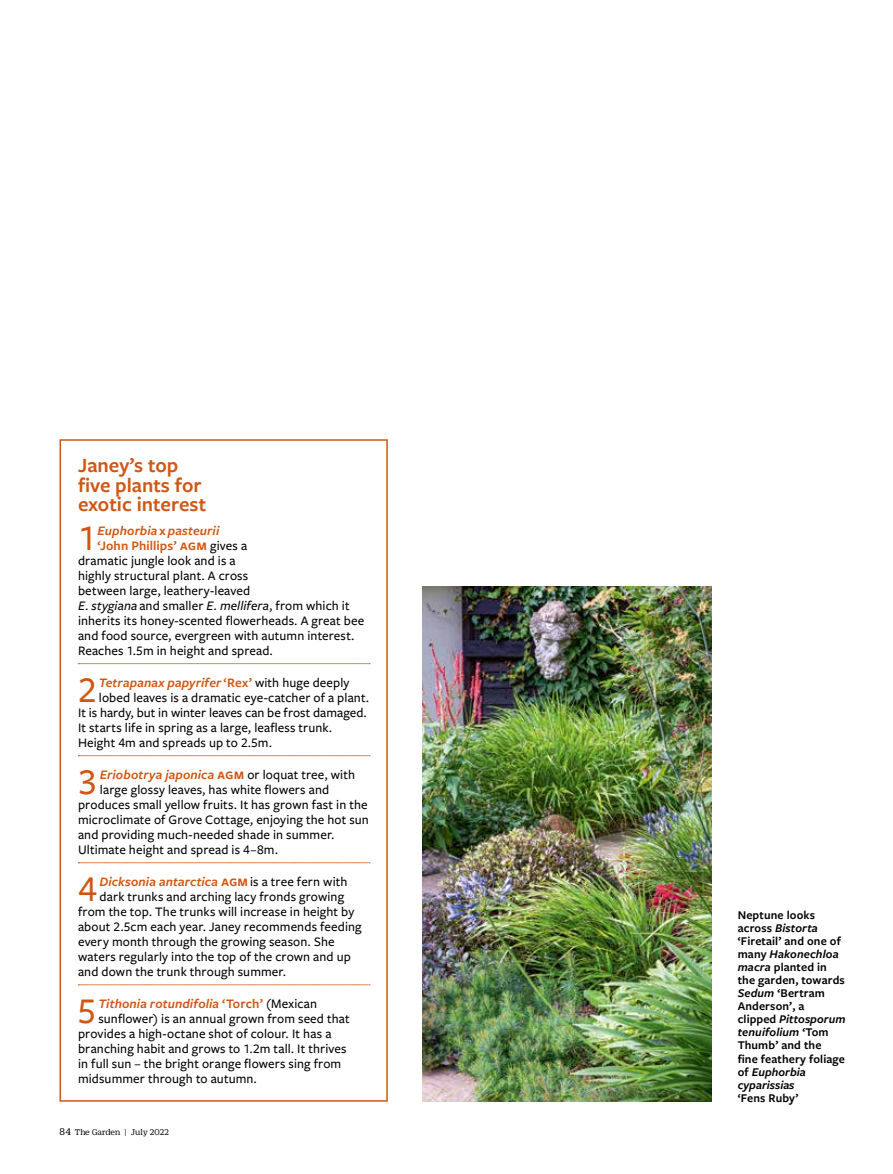
<style>
.page{position:relative;width:893px;height:1174px;background:#fff}
.page>*{position:absolute;margin:0;border:0;box-sizing:border-box;transform-origin:0 0}
.t1{font:500 37.5px "Freight Sans Pro";color:#cf5715}
.t2{font:600 21px/19.5px "Freight Sans Pro";color:#cf5715}
.t3{font:500 13.5px "Freight Sans Pro";letter-spacing:.01em;color:#000}
.t4{font:italic 600 13.5px "Freight Sans Pro";letter-spacing:.01em;color:#cf5715}
.t5{font:600 13.5px "Freight Sans Pro";letter-spacing:.005em;color:#cf5715}
.t6{font:600 12.3px/13px "Freight Sans Pro";letter-spacing:.01em;color:#000}
.t7{font:9px "Duplicate Ionic";letter-spacing:.005em;color:#000}
.s1{font-style:normal}
.s2{font-size:15.6px}
.s3{font-weight:500;color:#000}
.s4{font-style:italic}
.s5{font-weight:500;font-style:normal;color:#000}
.s6{font-style:normal;font-size:15.6px}
.s7{font-size:10.5px}
</style>
<div class="page">
<img style="left:422px;top:587px;width:290px;height:514px">
<svg style="left:78px;top:663px;width:292px;height:1px"></svg>
<svg style="left:78px;top:755px;width:292px;height:1px"></svg>
<svg style="left:78px;top:862px;width:292px;height:1px"></svg>
<svg style="left:78px;top:984px;width:292px;height:1px"></svg>
<div style="left:60px;top:439px;width:328px;height:662px;border:2px solid #cf5715"></div>
<h2 class="t2" style="left:78px;top:455px;width:130px">Janey’s top five plants for exotic interest</h2>
<h1 class="t1" style="left:78px;top:512px;width:20px">1</h1>
<p class="t4" style="left:98px;top:521px;width:123px">Euphorbia <span class="s1">x</span> pasteurii</p>
<p class="t5" style="left:98px;top:536px;width:151px">‘John Phillips’ <span class="s2">agm</span> <span class="s3">gives a</span></p>
<p class="t3" style="left:78px;top:551px;width:159px">dramatic jungle look and is a</p>
<p class="t3" style="left:78px;top:566px;width:172px">highly structural plant. A cross</p>
<p class="t3" style="left:78px;top:581px;width:174px">between large, leathery-leaved</p>
<p class="t3" style="left:78px;top:596px;width:273px"><span class="s4">E</span>. <span class="s4">stygiana</span> and smaller <span class="s4">E</span>. <span class="s4">mellifera</span>, from which it</p>
<p class="t3" style="left:78px;top:611px;width:288px">inherits its honey-scented flowerheads. A great bee</p>
<p class="t3" style="left:78px;top:626px;width:278px">and food source, evergreen with autumn interest.</p>
<p class="t3" style="left:78px;top:641px;width:196px">Reaches 1.5m in height and spread.</p>
<h1 class="t1" style="left:78px;top:664px;width:20px">2</h1>
<p class="t4" style="left:99px;top:673px;width:252px">Tetrapanax papyrifer <span class="s1">‘Rex’</span> <span class="s5">with huge deeply</span></p>
<p class="t3" style="left:99px;top:688px;width:272px">lobed leaves is a dramatic eye-catcher of a plant.</p>
<p class="t3" style="left:78px;top:703px;width:290px">It is hardy, but in winter leaves can be frost damaged.</p>
<p class="t3" style="left:78px;top:718px;width:256px">It starts life in spring as a large, leafless trunk.</p>
<p class="t3" style="left:78px;top:733px;width:196px">Height 4m and spreads up to 2.5m.</p>
<h1 class="t1" style="left:78px;top:756px;width:20px">3</h1>
<p class="t4" style="left:100px;top:765px;width:257px">Eriobotrya japonica <span class="s6">agm</span> <span class="s5">or loquat tree, with</span></p>
<p class="t3" style="left:100px;top:780px;width:231px">large glossy leaves, has white flowers and</p>
<p class="t3" style="left:78px;top:795px;width:291px">produces small yellow fruits. It has grown fast in the</p>
<p class="t3" style="left:78px;top:810px;width:292px">microclimate of Grove Cottage, enjoying the hot sun</p>
<p class="t3" style="left:78px;top:825px;width:258px">and providing much-needed shade in summer.</p>
<p class="t3" style="left:78px;top:840px;width:202px">Ultimate height and spread is 4–8m.</p>
<h1 class="t1" style="left:78px;top:863px;width:20px">4</h1>
<p class="t4" style="left:100px;top:872px;width:249px">Dicksonia antarctica <span class="s6">agm</span><span class="s5">is a tree fern with</span></p>
<p class="t3" style="left:100px;top:887px;width:246px">dark trunks and arching lacy fronds growing</p>
<p class="t3" style="left:78px;top:902px;width:278px">from the top. The trunks will increase in height by</p>
<p class="t3" style="left:78px;top:917px;width:285px">about 2.5cm each year. Janey recommends feeding</p>
<p class="t3" style="left:78px;top:932px;width:258px">every month through the growing season. She</p>
<p class="t3" style="left:78px;top:947px;width:274px">waters regularly into the top of the crown and up</p>
<p class="t3" style="left:78px;top:962px;width:210px">and down the trunk through summer.</p>
<h1 class="t1" style="left:77px;top:985px;width:20px">5</h1>
<p class="t4" style="left:98px;top:994px;width:220px">Tithonia rotundifolia <span class="s1">‘Torch’</span> <span class="s5">(Mexican</span></p>
<p class="t3" style="left:98px;top:1009px;width:253px">sunflower) is an annual grown from seed that</p>
<p class="t3" style="left:78px;top:1024px;width:255px">provides a high-octane shot of colour. It has a</p>
<p class="t3" style="left:78px;top:1039px;width:270px">branching habit and grows to 1.2m tall. It thrives</p>
<p class="t3" style="left:78px;top:1054px;width:265px">in full sun – the bright orange flowers sing from</p>
<p class="t3" style="left:78px;top:1069px;width:180px">midsummer through to autumn.</p>
<p class="t7" style="left:60px;top:1125px;width:111px"><span class="s7">84</span> The Garden | July 2022</p>
<p class="t6" style="left:738px;top:908px;width:109px">Neptune looks across <span class="s4">Bistorta </span>‘Firetail’ and one of many <span class="s4">Hakonechloa macra</span> planted in the garden, towards<br><span class="s4">Sedum</span> ‘Bertram<br>Anderson’, a clipped <span class="s4">Pittosporum tenuifolium</span> ‘Tom<br>Thumb’ and the<br>fine feathery foliage of <span class="s4">Euphorbia cyparissias</span></p>
<p class="t6" style="left:738px;top:1090px;width:62px">‘Fens Ruby’</p>
</div>
